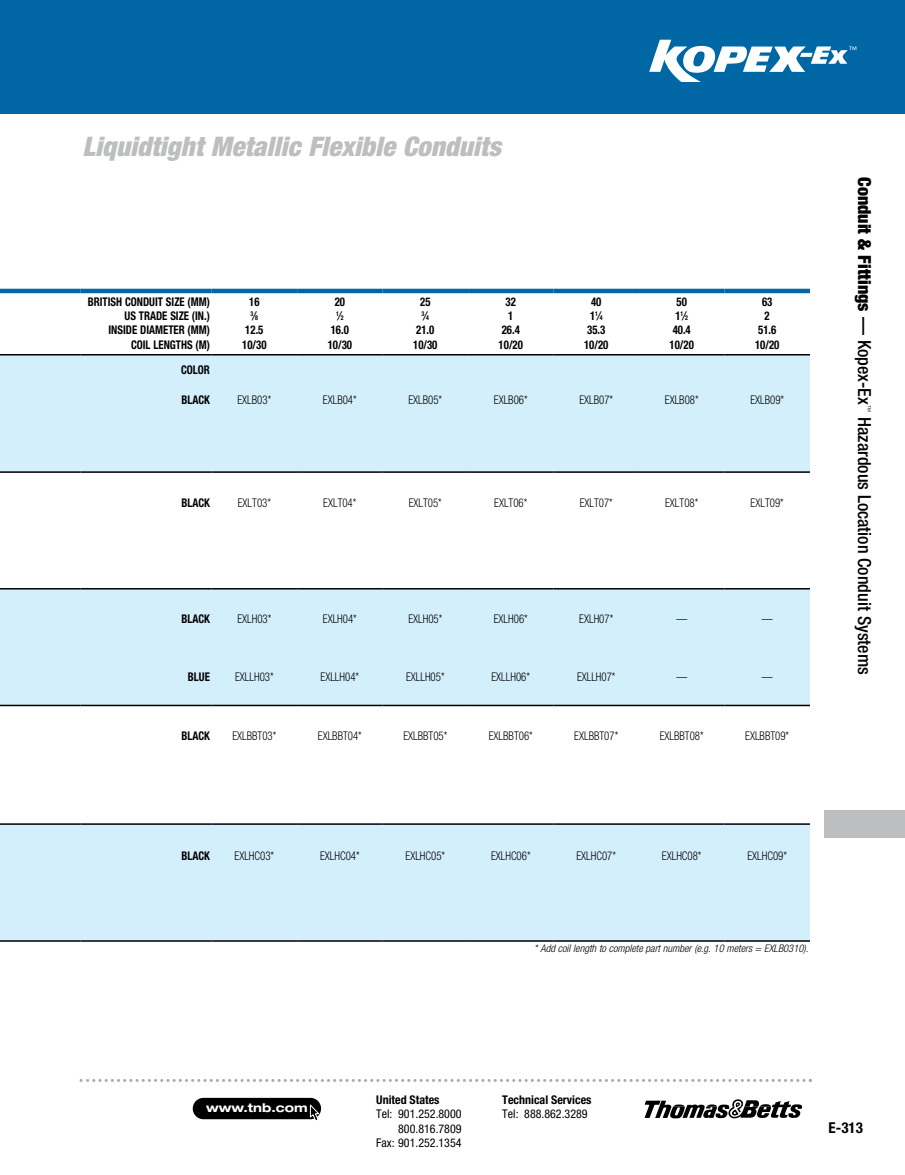
<style>
.page{position:relative;width:905px;height:1175px;background:#fff}
.page>*{position:absolute;margin:0;border:0;box-sizing:border-box;transform-origin:0 0}
.t1{font:italic 900 condensed 27px "Helvetica Neue LT Std";color:#bcbec0}
.t2{font:500 condensed 18px "Helvetica Neue LT Std";color:#000}
.t3{font:900 condensed 18px "Helvetica Neue LT Std";color:#000}
.t4{font:700 condensed 15px "Helvetica Neue LT Std";color:#000}
.t5{font:300 condensed 12px "Helvetica Neue LT Std";color:#000;scale:.9 1}
.t6{font:700 condensed 12px/14.4px "Helvetica Neue LT Std";color:#000;text-align:center;scale:.9 1}
.t7{font:condensed 12px/14.4px "Helvetica Neue LT Std";color:#000;text-align:right}
.t8{font:700 condensed 12px "Helvetica Neue LT Std";color:#000}
.t9{font:700 expanded 12px "Helvetica Neue";color:#fff}
.t10{font:italic 300 condensed 10.5px "Helvetica Neue LT Std";color:#000}
.t11{font:300 condensed 7.5px "Helvetica Neue LT Std";color:#000}
.t12{font:700 condensed 6.6px "Helvetica Neue LT Std";color:#000;scale:.9 1}
.s1{font-size:12px}
.s2{font-size:6.6px}
.s3{font-weight:500}
</style>
<div class="page">
<div style="left:0;top:0;width:904px;height:114px;background:#0067a5"></div>
<svg style="left:80px;top:1079px;width:732px;height:3px"></svg>
<svg style="left:644px;top:1099px;width:158px;height:19px"></svg>
<div style="left:193px;top:1097px;width:128px;height:22px;background:#000;border-radius:11px"></div>
<svg style="left:309px;top:1103px;width:11px;height:17px"></svg>
<div style="left:824px;top:810px;width:80px;height:27px;background:#bcbec0"></div>
<svg style="left:649px;top:40px;width:207px;height:41px"></svg>
<svg style="left:0;top:355px;width:810px;height:585px;fill:#d4effc"></svg>
<hr style="left:0;top:471px;width:80px;height:2px;background:#000">
<hr style="left:0;top:588px;width:80px;height:1px;background:#000">
<hr style="left:0;top:704px;width:80px;height:2px;background:#000">
<hr style="left:0;top:823px;width:80px;height:1px;background:#000">
<hr style="left:0;top:940px;width:80px;height:1px;background:#000">
<hr style="left:80px;top:940px;width:132px;height:1px;background:#000">
<hr style="left:212px;top:940px;width:85px;height:1px;background:#000">
<hr style="left:297px;top:940px;width:85px;height:1px;background:#000">
<hr style="left:382px;top:940px;width:86px;height:1px;background:#000">
<hr style="left:468px;top:940px;width:85px;height:1px;background:#000">
<hr style="left:553px;top:940px;width:86px;height:1px;background:#000">
<hr style="left:639px;top:940px;width:85px;height:1px;background:#000">
<hr style="left:724px;top:940px;width:86px;height:1px;background:#000">
<hr style="left:80px;top:471px;width:132px;height:2px;background:#000">
<hr style="left:212px;top:471px;width:85px;height:2px;background:#000">
<hr style="left:297px;top:471px;width:85px;height:2px;background:#000">
<hr style="left:382px;top:471px;width:86px;height:2px;background:#000">
<hr style="left:468px;top:471px;width:85px;height:2px;background:#000">
<hr style="left:553px;top:471px;width:86px;height:2px;background:#000">
<hr style="left:639px;top:471px;width:85px;height:2px;background:#000">
<hr style="left:724px;top:471px;width:86px;height:2px;background:#000">
<hr style="left:80px;top:704px;width:132px;height:2px;background:#000">
<hr style="left:80px;top:588px;width:132px;height:1px;background:#000">
<hr style="left:80px;top:823px;width:132px;height:1px;background:#000">
<hr style="left:212px;top:588px;width:85px;height:1px;background:#000">
<hr style="left:297px;top:588px;width:85px;height:1px;background:#000">
<hr style="left:382px;top:588px;width:86px;height:1px;background:#000">
<hr style="left:468px;top:588px;width:85px;height:1px;background:#000">
<hr style="left:553px;top:588px;width:86px;height:1px;background:#000">
<hr style="left:639px;top:588px;width:85px;height:1px;background:#000">
<hr style="left:724px;top:588px;width:86px;height:1px;background:#000">
<hr style="left:212px;top:704px;width:85px;height:2px;background:#000">
<hr style="left:297px;top:704px;width:85px;height:2px;background:#000">
<hr style="left:382px;top:704px;width:86px;height:2px;background:#000">
<hr style="left:468px;top:704px;width:85px;height:2px;background:#000">
<hr style="left:553px;top:704px;width:86px;height:2px;background:#000">
<hr style="left:639px;top:704px;width:85px;height:2px;background:#000">
<hr style="left:724px;top:704px;width:86px;height:2px;background:#000">
<hr style="left:212px;top:823px;width:85px;height:1px;background:#000">
<hr style="left:297px;top:823px;width:85px;height:1px;background:#000">
<hr style="left:382px;top:823px;width:86px;height:1px;background:#000">
<hr style="left:468px;top:823px;width:85px;height:1px;background:#000">
<hr style="left:553px;top:823px;width:86px;height:1px;background:#000">
<hr style="left:639px;top:823px;width:85px;height:1px;background:#000">
<hr style="left:724px;top:823px;width:86px;height:1px;background:#000">
<hr style="left:0;top:289px;width:80px;height:4px;background:#0067a5">
<hr style="left:80px;top:289px;width:132px;height:4px;background:#0067a5">
<hr style="left:212px;top:289px;width:85px;height:4px;background:#0067a5">
<hr style="left:297px;top:289px;width:85px;height:4px;background:#0067a5">
<hr style="left:382px;top:289px;width:86px;height:4px;background:#0067a5">
<hr style="left:468px;top:289px;width:85px;height:4px;background:#0067a5">
<hr style="left:553px;top:289px;width:86px;height:4px;background:#0067a5">
<hr style="left:639px;top:289px;width:85px;height:4px;background:#0067a5">
<hr style="left:724px;top:289px;width:86px;height:4px;background:#0067a5">
<hr style="left:0;top:354px;width:80px;height:1px;background:#000">
<hr style="left:80px;top:354px;width:132px;height:1px;background:#000">
<hr style="left:212px;top:354px;width:85px;height:1px;background:#000">
<hr style="left:297px;top:354px;width:85px;height:1px;background:#000">
<hr style="left:382px;top:354px;width:86px;height:1px;background:#000">
<hr style="left:468px;top:354px;width:85px;height:1px;background:#000">
<hr style="left:553px;top:354px;width:86px;height:1px;background:#000">
<hr style="left:639px;top:354px;width:85px;height:1px;background:#000">
<hr style="left:724px;top:354px;width:86px;height:1px;background:#000">
<h1 class="t1" style="left:82px;top:130px;width:420px">Liquidtight Metallic Flexible Conduits</h1>
<p class="t6" style="left:88px;top:294px;width:137px;text-align:right">BRITISH CONDUIT SIZE (MM)<br>US TRADE SIZE (IN.)<br>INSIDE DIAMETER (MM)<br>COIL LENGTHS (M)</p>
<p class="t6" style="left:249px;top:294px;width:13px">16</p>
<p class="t12" style="left:251px;top:312px;width:10px">3<span class="s1">⁄</span>8</p>
<p class="t6" style="left:242px;top:323px;width:29px;text-align:left">12.5<br>10/30</p>
<p class="t6" style="left:335px;top:294px;width:13px">20</p>
<p class="t12" style="left:336px;top:312px;width:10px">1<span class="s1">⁄</span>2</p>
<p class="t6" style="left:328px;top:323px;width:29px;text-align:left">16.0<br>10/30</p>
<p class="t6" style="left:420px;top:294px;width:13px">25</p>
<p class="t12" style="left:421px;top:312px;width:10px">3<span class="s1">⁄</span>4</p>
<p class="t6" style="left:413px;top:323px;width:29px;text-align:left">21.0<br>10/30</p>
<p class="t6" style="left:498px;top:294px;width:29px">32<br>1<br>26.4<br>10/20</p>
<p class="t6" style="left:584px;top:294px;width:29px">40<br>1<sup>1</sup>⁄<span class="s2">4<br></span>35.3<br>10/20</p>
<p class="t6" style="left:669px;top:294px;width:29px">50<br>1<sup>1</sup>⁄<span class="s2">2<br></span>40.4<br>10/20</p>
<p class="t6" style="left:755px;top:294px;width:29px">63<br>2<br>51.6<br>10/20</p>
<p class="t6" style="left:181px;top:362px;width:34px">COLOR</p>
<p class="t6" style="left:181px;top:392px;width:33px">BLACK</p>
<p class="t5" style="left:237px;top:393px;width:39px">EXLB03*</p>
<p class="t5" style="left:323px;top:393px;width:39px">EXLB04*</p>
<p class="t5" style="left:408px;top:393px;width:39px">EXLB05*</p>
<p class="t5" style="left:494px;top:393px;width:39px">EXLB06*</p>
<p class="t5" style="left:579px;top:393px;width:39px">EXLB07*</p>
<p class="t5" style="left:665px;top:393px;width:39px">EXLB08*</p>
<p class="t5" style="left:750px;top:393px;width:39px">EXLB09*</p>
<p class="t6" style="left:181px;top:495px;width:33px">BLACK</p>
<p class="t5" style="left:238px;top:496px;width:38px">EXLT03*</p>
<p class="t5" style="left:323px;top:496px;width:38px">EXLT04*</p>
<p class="t5" style="left:409px;top:496px;width:38px">EXLT05*</p>
<p class="t5" style="left:494px;top:496px;width:38px">EXLT06*</p>
<p class="t5" style="left:579px;top:496px;width:38px">EXLT07*</p>
<p class="t5" style="left:665px;top:496px;width:38px">EXLT08*</p>
<p class="t5" style="left:750px;top:496px;width:38px">EXLT09*</p>
<p class="t6" style="left:181px;top:611px;width:33px">BLACK</p>
<p class="t5" style="left:237px;top:611px;width:39px">EXLH03*</p>
<p class="t5" style="left:323px;top:611px;width:39px">EXLH04*</p>
<p class="t5" style="left:408px;top:611px;width:39px">EXLH05*</p>
<p class="t5" style="left:494px;top:611px;width:39px">EXLH06*</p>
<p class="t5" style="left:579px;top:611px;width:39px">EXLH07*</p>
<p class="t5" style="left:676px;top:611px;width:13px">—</p>
<p class="t5" style="left:761px;top:611px;width:13px">—</p>
<p class="t6" style="left:188px;top:669px;width:26px">BLUE</p>
<p class="t5" style="left:235px;top:670px;width:44px">EXLLH03*</p>
<p class="t5" style="left:320px;top:670px;width:44px">EXLLH04*</p>
<p class="t5" style="left:406px;top:670px;width:44px">EXLLH05*</p>
<p class="t5" style="left:491px;top:670px;width:44px">EXLLH06*</p>
<p class="t5" style="left:577px;top:670px;width:44px">EXLLH07*</p>
<p class="t5" style="left:676px;top:670px;width:13px">—</p>
<p class="t5" style="left:761px;top:670px;width:13px">—</p>
<p class="t6" style="left:181px;top:728px;width:33px">BLACK</p>
<p class="t5" style="left:232px;top:729px;width:50px">EXLBBT03*</p>
<p class="t5" style="left:318px;top:729px;width:50px">EXLBBT04*</p>
<p class="t5" style="left:403px;top:729px;width:50px">EXLBBT05*</p>
<p class="t5" style="left:489px;top:729px;width:50px">EXLBBT06*</p>
<p class="t5" style="left:574px;top:729px;width:50px">EXLBBT07*</p>
<p class="t5" style="left:659px;top:729px;width:50px">EXLBBT08*</p>
<p class="t5" style="left:745px;top:729px;width:50px">EXLBBT09*</p>
<p class="t6" style="left:181px;top:848px;width:33px">BLACK</p>
<p class="t5" style="left:234px;top:848px;width:45px">EXLHC03*</p>
<p class="t5" style="left:320px;top:848px;width:45px">EXLHC04*</p>
<p class="t5" style="left:405px;top:848px;width:45px">EXLHC05*</p>
<p class="t5" style="left:491px;top:848px;width:45px">EXLHC06*</p>
<p class="t5" style="left:576px;top:848px;width:45px">EXLHC07*</p>
<p class="t5" style="left:662px;top:848px;width:45px">EXLHC08*</p>
<p class="t5" style="left:747px;top:848px;width:45px">EXLHC09*</p>
<p class="t10" style="left:534px;top:942px;width:275px">* Add coil length to complete part number (e.g. 10 meters = EXLB0310).</p>
<h2 class="t3" style="left:875px;top:177px;width:229px;rotate:90deg">Conduit &amp; Fittings <span class="s3">— Kopex-Ex</span></h2>
<p class="t11" style="left:872px;top:405px;width:9px;rotate:90deg">™</p>
<h2 class="t2" style="left:875px;top:417px;width:259px;rotate:90deg">Hazardous Location Conduit Systems</h2>
<p class="t9" style="left:206px;top:1100px;width:103px">www.tnb.com</p>
<p class="t8" style="left:376px;top:1092px;width:65px">United States</p>
<p class="t7" style="left:376px;top:1106px;width:87px">Tel: 901.252.8000<br>800.816.7809<br>Fax: 901.252.1354</p>
<p class="t8" style="left:502px;top:1092px;width:91px">Technical Services</p>
<p class="t7" style="left:502px;top:1106px;width:87px">Tel: 888.862.3289</p>
<p class="t4" style="left:828px;top:1118px;width:36px">E-313</p>
</div>
